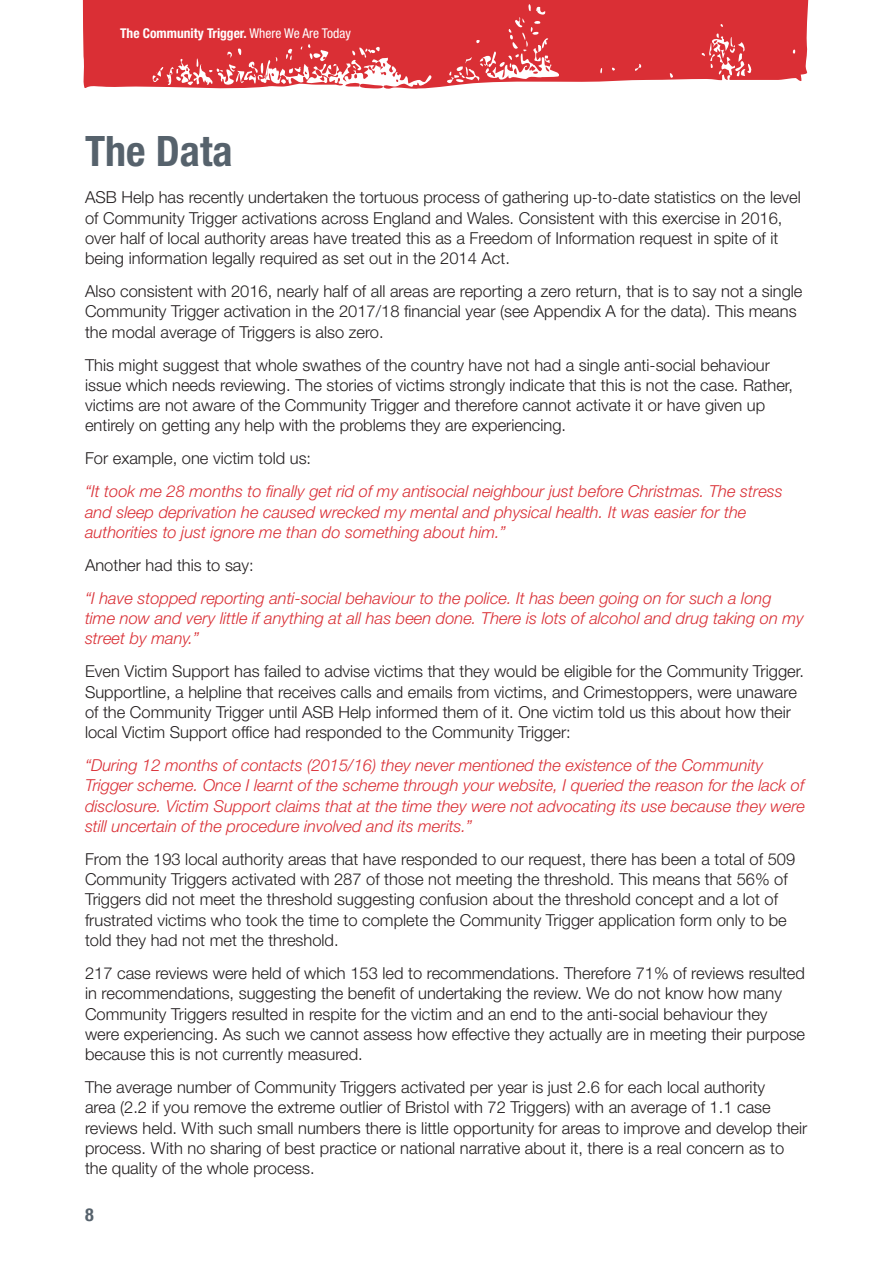
<style>
.page{position:relative;width:893px;height:1263px;background:#fff}
.page>*{position:absolute;margin:0;border:0;box-sizing:border-box;transform-origin:0 0}
.t1{font:700 condensed 42px "Helvetica Neue LT Std";color:#56626c}
.t2{font:700 condensed 18px "Helvetica Neue";color:#56626c}
.t3{font:300 16.5px/20.2px "Helvetica Neue LT Std";color:#231f20}
.t4{font:italic 300 16.5px/20.2px "Helvetica Neue LT Std";color:#da2f35}
.t5{font:700 condensed 13.5px "Helvetica Neue LT Std";color:#fff}
.s1{font-weight:400}
</style>
<div class="page">
<svg style="left:82px;top:0;width:727px;height:89px;background:#df4d53"></svg>
<div style="left:93px;top:2px;width:405px;height:27px;background:#da2f35"></div>
<p class="t5" style="left:120px;top:25px;width:232px">The Community Trigger. <span class="s1">Where We Are Today</span></p>
<p class="t1" style="left:85px;top:126px;width:149px">The Data</p>
<p class="t3" style="left:85px;top:187px;width:717px">ASB Help has recently undertaken the tortuous process of gathering up-to-date statistics on the level of Community Trigger activations across England and Wales. Consistent with this exercise in 2016, over half of local authority areas have treated this as a Freedom of Information request in spite of it being information legally required as set out in the 2014 Act.</p>
<p class="t3" style="left:85px;top:281px;width:719px">Also consistent with 2016, nearly half of all areas are reporting a zero return, that is to say not a single<br>Community Trigger activation in the 2017/18 financial year (see Appendix A for the data). This means the modal average of Triggers is also zero.</p>
<p class="t3" style="left:85px;top:354px;width:710px">This might suggest that whole swathes of the country have not had a single anti-social behaviour issue which needs reviewing. The stories of victims strongly indicate that this is not the case. Rather, victims are not aware of the Community Trigger and therefore cannot activate it or have given up entirely on getting any help with the problems they are experiencing.</p>
<p class="t3" style="left:85px;top:448px;width:228px">For example, one victim told us:</p>
<p class="t4" style="left:85px;top:481px;width:699px">“It took me 28 months to finally get rid of my antisocial neighbour just before Christmas. The stress and sleep deprivation he caused wrecked my mental and physical health. It was easier for the authorities to just ignore me than do something about him.”</p>
<p class="t3" style="left:85px;top:555px;width:170px">Another had this to say:</p>
<p class="t4" style="left:85px;top:588px;width:720px">“I have stopped reporting anti-social behaviour to the police. It has been going on for such a long time now and very little if anything at all has been done. There is lots of alcohol and drug taking on my street by many.”</p>
<p class="t3" style="left:85px;top:661px;width:720px">Even Victim Support has failed to advise victims that they would be eligible for the Community Trigger.<br>Supportline, a helpline that receives calls and emails from victims, and Crimestoppers, were unaware of the Community Trigger until ASB Help informed them of it. One victim told us this about how their local Victim Support office had responded to the Community Trigger:</p>
<p class="t4" style="left:85px;top:755px;width:722px">“During 12 months of contacts (2015/16) they never mentioned the existence of the Community Trigger scheme. Once I learnt of the scheme through your website, I queried the reason for the lack of disclosure. Victim Support claims that at the time they were not advocating its use because they were still uncertain of the procedure involved and its merits.”</p>
<p class="t3" style="left:85px;top:849px;width:712px">From the 193 local authority areas that have responded to our request, there has been a total of 509<br>Community Triggers activated with 287 of those not meeting the threshold. This means that 56% of Triggers did not meet the threshold suggesting confusion about the threshold concept and a lot of frustrated victims who took the time to complete the Community Trigger application form only to be told they had not met the threshold.</p>
<p class="t3" style="left:85px;top:963px;width:722px">217 case reviews were held of which 153 led to recommendations. Therefore 71% of reviews resulted in recommendations, suggesting the benefit of undertaking the review. We do not know how many Community Triggers resulted in respite for the victim and an end to the anti-social behaviour they were experiencing. As such we cannot assess how effective they actually are in meeting their purpose because this is not currently measured.</p>
<p class="t3" style="left:85px;top:1077px;width:724px">The average number of Community Triggers activated per year is just 2.6 for each local authority<br>area (2.2 if you remove the extreme outlier of Bristol with 72 Triggers) with an average of 1.1 case reviews held. With such small numbers there is little opportunity for areas to improve and develop their process. With no sharing of best practice or national narrative about it, there is a real concern as to the quality of the whole process.</p>
<p class="t2" style="left:85px;top:1199px;width:10px">8</p>
</div>
